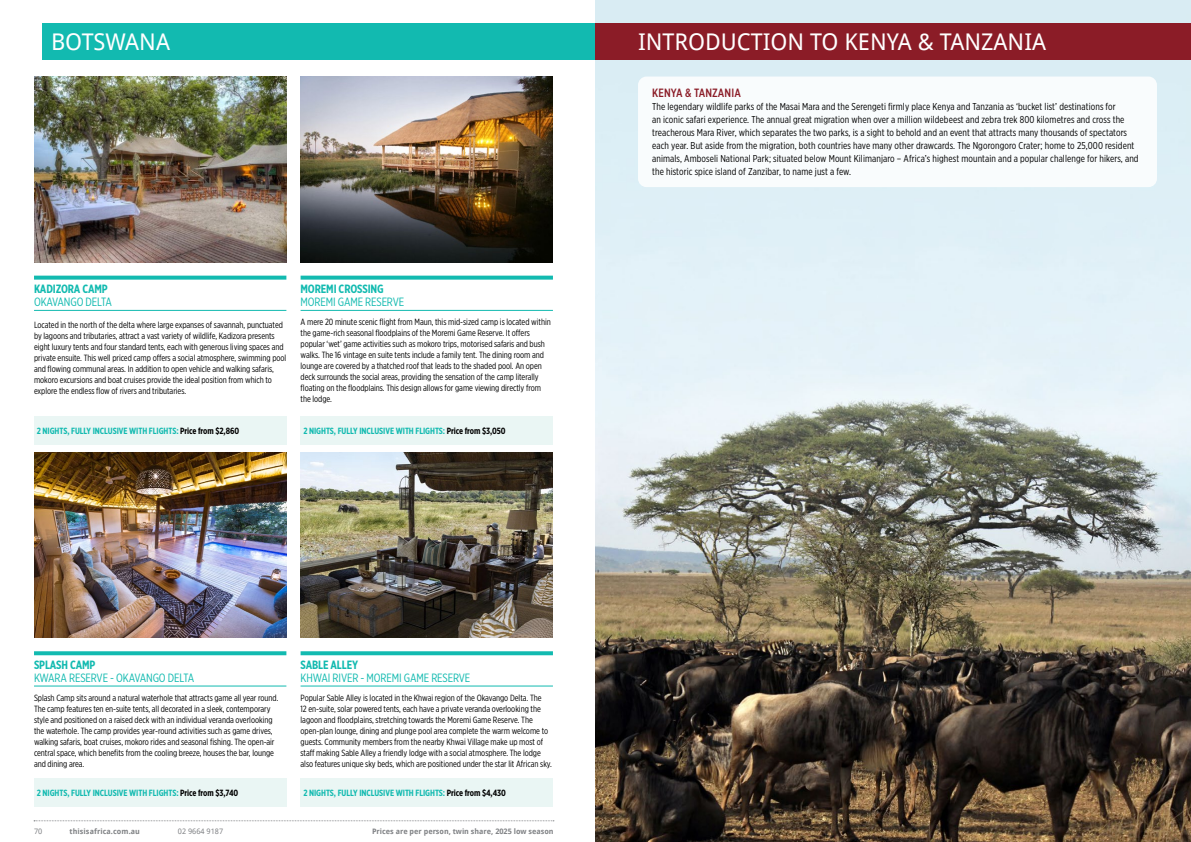
<style>
.page{position:relative;width:1191px;height:842px;background:#fff}
.page>*{position:absolute;margin:0;border:0;box-sizing:border-box;transform-origin:0 0}
.t1{font:23px "Droid Sans";color:#fff}
.t2{font:12px "Gotham X Narrow";letter-spacing:-.01em;color:#12bab0}
.t3{font:700 12px "Gotham X Narrow";letter-spacing:-.01em;color:#12bab0}
.t4{font:500 12px "Gotham X Narrow";letter-spacing:.01em;color:#8b1c27}
.t5{font:10px/13px "Gotham X Narrow";letter-spacing:.01em;color:#000}
.t6{font:9px/11px "Gotham X Narrow";letter-spacing:-.005em;color:#000}
.t7{font:700 9px "Gotham X Narrow";letter-spacing:-.005em;color:#12bab0}
.t8{font:700 7.5px "Droid Sans";color:#808285}
.t9{font:7.5px "Droid Sans";color:#808285}
.s1{color:#000}
</style>
<div class="page">
<svg style="left:34px;top:820px;width:520px;height:1px"></svg>
<img style="left:300px;top:77px;width:253px;height:185px">
<img style="left:34px;top:77px;width:252px;height:185px">
<img style="left:34px;top:452px;width:252px;height:186px">
<img style="left:300px;top:452px;width:253px;height:186px">
<hr style="left:34px;top:310px;width:252px;height:1px;background:#12bab0">
<hr style="left:34px;top:686px;width:252px;height:1px;background:#12bab0">
<hr style="left:300px;top:310px;width:253px;height:1px;background:#12bab0">
<hr style="left:300px;top:686px;width:253px;height:1px;background:#12bab0">
<svg style="left:34px;top:276px;width:252px;height:4px"></svg>
<svg style="left:34px;top:651px;width:252px;height:4px"></svg>
<svg style="left:300px;top:276px;width:253px;height:4px"></svg>
<svg style="left:300px;top:651px;width:253px;height:4px"></svg>
<div style="left:34px;top:416px;width:252px;height:29px;background:#eaf6f4"></div>
<div style="left:34px;top:778px;width:252px;height:28px;background:#eaf6f4"></div>
<div style="left:300px;top:778px;width:253px;height:28px;background:#eaf6f4"></div>
<div style="left:300px;top:416px;width:253px;height:29px;background:#eaf6f4"></div>
<div style="left:43px;top:23px;width:561px;height:37px;background:#12bab0"></div>
<img style="left:595px;top:0;width:596px;height:842px">
<div style="left:595px;top:23px;width:596px;height:37px;background:#8b1c27"></div>
<div style="left:638px;top:77px;width:519px;height:110px;background:#fff;border-radius:9px"></div>
<h1 class="t1" style="left:51px;top:28px;width:120px">BOTSWANA</h1>
<h1 class="t1" style="left:638px;top:28px;width:409px">INTRODUCTION TO KENYA &amp; TANZANIA</h1>
<h2 class="t4" style="left:652px;top:86px;width:90px">KENYA &amp; TANZANIA</h2>
<p class="t5" style="left:652px;top:100px;width:488px">The legendary wildlife parks of the Masai Mara and the Serengeti firmly place Kenya and Tanzania as ‘bucket list’ destinations for<br>an iconic safari experience. The annual great migration when over a million wildebeest and zebra trek 800 kilometres and cross the treacherous Mara River, which separates the two parks, is a sight to behold and an event that attracts many thousands of spectators each year. But aside from the migration, both countries have many other drawcards. The Ngorongoro Crater; home to 25,000 resident animals, Amboseli National Park; situated below Mount Kilimanjaro – Africa’s highest mountain and a popular challenge for hikers, and the historic spice island of Zanzibar, to name just a few.</p>
<h2 class="t3" style="left:34px;top:281px;width:75px">KADIZORA CAMP</h2>
<h2 class="t2" style="left:34px;top:294px;width:80px">OKAVANGO DELTA</h2>
<p class="t6" style="left:34px;top:319px;width:254px">Located in the north of the delta where large expanses of savannah, punctuated by lagoons and tributaries, attract a vast variety of wildlife, Kadizora presents eight luxury tents and four standard tents, each with generous living spaces and private ensuite. This well priced camp offers a social atmosphere, swimming pool and flowing communal areas. In addition to open vehicle and walking safaris, mokoro excursions and boat cruises provide the ideal position from which to explore the endless flow of rivers and tributaries.</p>
<p class="t7" style="left:37px;top:426px;width:204px">2 NIGHTS, FULLY INCLUSIVE WITH FLIGHTS: <span class="s1">Price from $2,860</span></p>
<h2 class="t3" style="left:300px;top:281px;width:85px">MOREMI CROSSING</h2>
<h2 class="t2" style="left:300px;top:294px;width:105px">MOREMI GAME RESERVE</h2>
<p class="t6" style="left:300px;top:317px;width:252px">A mere 20 minute scenic flight from Maun, this mid-sized camp is located within the game-rich seasonal floodplains of the Moremi Game Reserve. It offers popular ‘wet’ game activities such as mokoro trips, motorised safaris and bush walks. The 16 vintage en suite tents include a family tent. The dining room and lounge are covered by a thatched roof that leads to the shaded pool. An open deck surrounds the social areas, providing the sensation of the camp literally floating on the floodplains. This design allows for game viewing directly from the lodge.</p>
<p class="t7" style="left:303px;top:426px;width:204px">2 NIGHTS, FULLY INCLUSIVE WITH FLIGHTS: <span class="s1">Price from $3,050</span></p>
<h2 class="t3" style="left:34px;top:657px;width:63px">SPLASH CAMP</h2>
<h2 class="t2" style="left:34px;top:670px;width:162px">KWARA RESERVE - OKAVANGO DELTA</h2>
<p class="t6" style="left:34px;top:692px;width:246px">Splash Camp sits around a natural waterhole that attracts game all year round.<br>The camp features ten en-suite tents, all decorated in a sleek, contemporary style and positioned on a raised deck with an individual veranda overlooking the waterhole. The camp provides year-round activities such as game drives, walking safaris, boat cruises, mokoro rides and seasonal fishing. The open-air central space, which benefits from the cooling breeze, houses the bar, lounge and dining area.</p>
<h2 class="t3" style="left:300px;top:657px;width:59px">SABLE ALLEY</h2>
<h2 class="t2" style="left:300px;top:670px;width:171px">KHWAI RIVER - MOREMI GAME RESERVE</h2>
<p class="t6" style="left:300px;top:692px;width:253px">Popular Sable Alley is located in the Khwai region of the Okavango Delta. The<br>12 en-suite, solar powered tents, each have a private veranda overlooking the lagoon and floodplains, stretching towards the Moremi Game Reserve. The open-plan lounge, dining and plunge pool area complete the warm welcome to guests. Community members from the nearby Khwai Village make up most of staff making Sable Alley a friendly lodge with a social atmosphere. The lodge also features unique sky beds, which are positioned under the star lit African sky.</p>
<p class="t7" style="left:37px;top:787px;width:203px">2 NIGHTS, FULLY INCLUSIVE WITH FLIGHTS: <span class="s1">Price from $3,740</span></p>
<p class="t7" style="left:303px;top:787px;width:204px">2 NIGHTS, FULLY INCLUSIVE WITH FLIGHTS: <span class="s1">Price from $4,430</span></p>
<p class="t9" style="left:34px;top:827px;width:10px">70</p>
<p class="t8" style="left:70px;top:827px;width:72px">thisisafrica.com.au</p>
<p class="t9" style="left:178px;top:827px;width:47px">02 9664 9187</p>
<p class="t8" style="left:372px;top:827px;width:183px">Prices are per person, twin share, 2025 low season</p>
</div>
